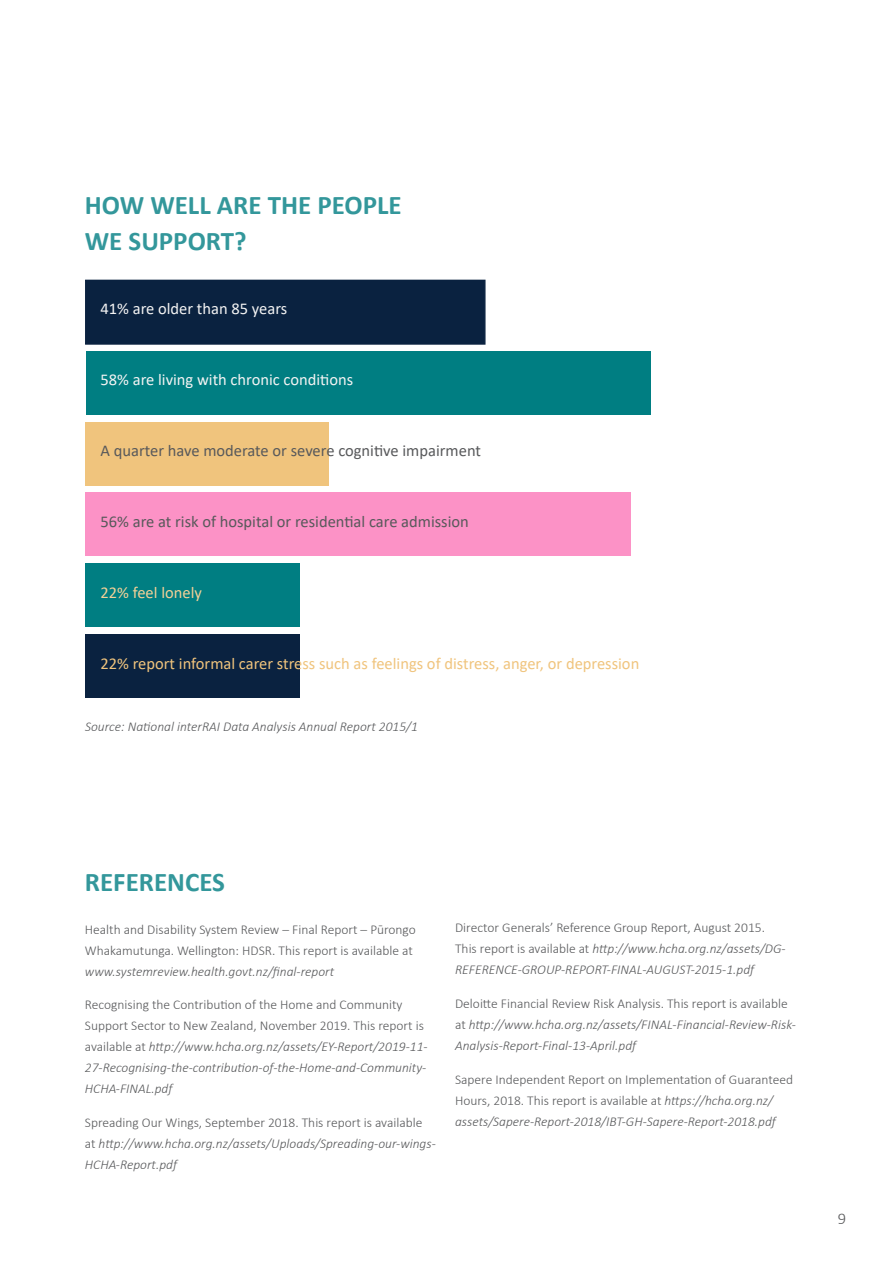
<style>
.page{position:relative;width:893px;height:1263px;background:#fff}
.page>*{position:absolute;margin:0;border:0;box-sizing:border-box;transform-origin:0 0}
.t1{font:700 27px/36px "Calibri";color:#33979b}
.t2{font:16.5px "Calibri";color:#58595b}
.t3{font:16.5px "Calibri";color:#f0c47d}
.t4{font:16.5px "Calibri";color:#f3f3f3}
.t5{font:16.5px "Calibri";color:#f3d097}
.t6{font:300 16.5px "Calibri";color:#58595b}
.t7{font:italic 300 13.5px/21px "Calibri";color:#58595b}
.t8{font:300 13.5px/21px "Calibri";color:#58595b}
.s1{font-style:normal}
.s2{font-style:italic}
</style>
<div class="page">
<div style="left:86px;top:634px;width:214px;height:64px;background:#0a2240"></div>
<div style="left:86px;top:563px;width:214px;height:64px;background:#007e82"></div>
<div style="left:86px;top:493px;width:545px;height:63px;background:#fc92c6"></div>
<div style="left:86px;top:422px;width:243px;height:63px;background:#f0c47d"></div>
<div style="left:86px;top:351px;width:564px;height:64px;background:#007e82"></div>
<div style="left:85px;top:280px;width:400px;height:65px;background:#0a2240;border:1px solid #0a2240"></div>
<h1 class="t1" style="left:85px;top:186px;width:318px">HOW WELL ARE THE PEOPLE<br>WE SUPPORT?</h1>
<p class="t4" style="left:101px;top:297px;width:188px">41% are older than 85 years</p>
<p class="t4" style="left:101px;top:368px;width:254px">58% are living with chronic conditions</p>
<p class="t2" style="left:101px;top:439px;width:382px">A quarter have moderate or severe cognitive impairment</p>
<p class="t2" style="left:101px;top:510px;width:370px">56% are at risk of hospital or residential care admission</p>
<p class="t5" style="left:101px;top:581px;width:103px">22% feel lonely</p>
<p class="t3" style="left:101px;top:652px;width:540px">22% report informal carer stress such as feelings of distress, anger, or depression</p>
<p class="t7" style="left:85px;top:716px;width:334px">Source: National interRAI Data Analysis Annual Report 2015/1</p>
<h1 class="t1" style="left:85px;top:864px;width:142px">REFERENCES</h1>
<p class="t8" style="left:85px;top:918px;width:332px">Health and Disability System Review – Final Report – Pūrongo<br>Whakamutunga. Wellington: HDSR. This report is available at</p>
<p class="t7" style="left:85px;top:960px;width:251px">www.systemreview.health.govt.nz/final-report</p>
<p class="t7" style="left:85px;top:994px;width:344px"><span class="s1">Recognising the Contribution of the Home and Community Support Sector to New Zealand, November 2019. This report is available at</span> http://www.hcha.org.nz/assets/EY-Report/2019-11- 27-Recognising-the-contribution-of-the-Home-and-Community-HCHA-FINAL.pdf</p>
<p class="t7" style="left:85px;top:1112px;width:352px"><span class="s1">Spreading Our Wings, September 2018. This report is available at</span> http://www.hcha.org.nz/assets/Uploads/Spreading-our-wings-<br>HCHA-Report.pdf</p>
<p class="t7" style="left:455px;top:917px;width:332px"><span class="s1">Director Generals’ Reference Group Report, August 2015.<br>This report is available at</span> http://www.hcha.org.nz/assets/DG-<br>REFERENCE-GROUP-REPORT-FINAL-AUGUST-2015-1.pdf</p>
<p class="t7" style="left:455px;top:993px;width:342px"><span class="s1">Deloitte Financial Review Risk Analysis. This report is available at</span> http://www.hcha.org.nz/assets/FINAL-Financial-Review-Risk-<br>Analysis-Report-Final-13-April.pdf</p>
<p class="t8" style="left:455px;top:1068px;width:339px">Sapere Independent Report on Implementation of Guaranteed<br>Hours, 2018. This report is available at <span class="s2">https://hcha.org.nz/ assets/Sapere-Report-2018/IBT-GH-Sapere-Report-2018.pdf</span></p>
<p class="t6" style="left:838px;top:1208px;width:10px">9</p>
</div>
